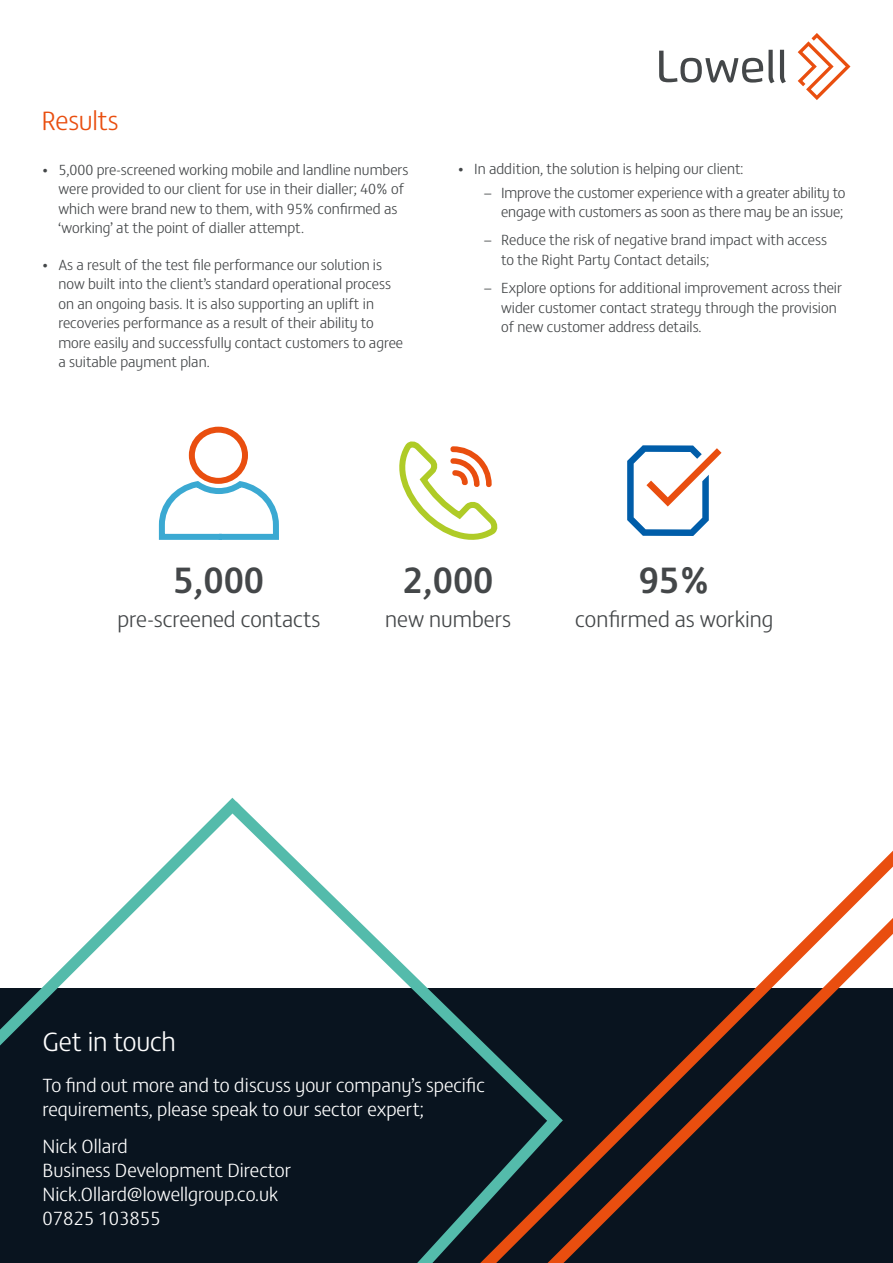
<style>
.page{position:relative;width:893px;height:1263px;background:#fff}
.page>*{position:absolute;margin:0;border:0;box-sizing:border-box;transform-origin:0 0}
.t1{font:500 37.5px "FS Matthew";color:#444749}
.t2{font:300 27px "FS Matthew";letter-spacing:-.01em;color:#fff}
.t3{font:300 27px "FS Matthew";letter-spacing:-.01em;color:#e94e0f}
.t4{font:300 22.5px "FS Matthew";color:#444749}
.t5{font:300 19.5px/24px "FS Matthew";color:#fff}
.t6{font:300 15px/19.5px "FS Matthew";color:#444749}
</style>
<div class="page">
<svg style="left:798px;top:33px;width:52px;height:67px"></svg>
<svg style="left:780px;top:50px;width:6px;height:33px"></svg>
<svg style="left:659px;top:50px;width:115px;height:33px"></svg>
<svg style="left:399px;top:441px;width:99px;height:99px"></svg>
<svg style="left:627px;top:445px;width:94px;height:91px"></svg>
<div style="left:189px;top:427px;width:59px;height:57px;border:6px solid #e94e0f;border-radius:50%"></div>
<svg style="left:158px;top:476px;width:121px;height:64px"></svg>
<div style="left:0;top:988px;width:893px;height:275px;background:#09141f"></div>
<svg style="left:0;top:797px;width:252px;height:249px"></svg>
<svg style="left:281px;top:845px;width:612px;height:418px"></svg>
<h2 class="t3" style="left:41px;top:101px;width:79px">Results</h2>
<p class="t6" style="left:58px;top:159px;width:352px;text-indent:-17px">• 5,000 pre-screened working mobile and landline numbers were provided to our client for use in their dialler; 40% of which were brand new to them, with 95% confirmed as ‘working’ at the point of dialler attempt.</p>
<p class="t6" style="left:58px;top:254px;width:346px;text-indent:-17px">• As a result of the test file performance our solution is now built into the client’s standard operational process on an ongoing basis. It is also supporting an uplift in recoveries performance as a result of their ability to more easily and successfully contact customers to agree a suitable payment plan.</p>
<p class="t6" style="left:457px;top:158px;width:288px">• In addition, the solution is helping our client:</p>
<p class="t6" style="left:484px;top:182px;width:363px;text-align:right">– Improve the customer experience with a greater ability to engage with customers as soon as there may be an issue;</p>
<p class="t6" style="left:501px;top:230px;width:327px;text-indent:-17px">– Reduce the risk of negative brand impact with access to the Right Party Contact details;</p>
<p class="t6" style="left:501px;top:277px;width:342px;text-indent:-17px">– Explore options for additional improvement across their wider customer contact strategy through the provision of new customer address details.</p>
<h1 class="t1" style="left:174px;top:550px;width:92px">5,000</h1>
<h3 class="t4" style="left:117px;top:603px;width:205px">pre-screened contacts</h3>
<h1 class="t1" style="left:403px;top:550px;width:92px">2,000</h1>
<h3 class="t4" style="left:385px;top:603px;width:127px">new numbers</h3>
<h1 class="t1" style="left:639px;top:550px;width:72px">95%</h1>
<h3 class="t4" style="left:575px;top:603px;width:200px">confirmed as working</h3>
<h2 class="t2" style="left:43px;top:1022px;width:135px">Get in touch</h2>
<h3 class="t5" style="left:43px;top:1072px;width:444px">To find out more and to discuss your company’s specific requirements, please speak to our sector expert;</h3>
<h3 class="t5" style="left:43px;top:1133px;width:250px">Nick Ollard<br>Business Development Director<br>Nick.Ollard@lowellgroup.co.uk<br>07825 103855</h3>
</div>
